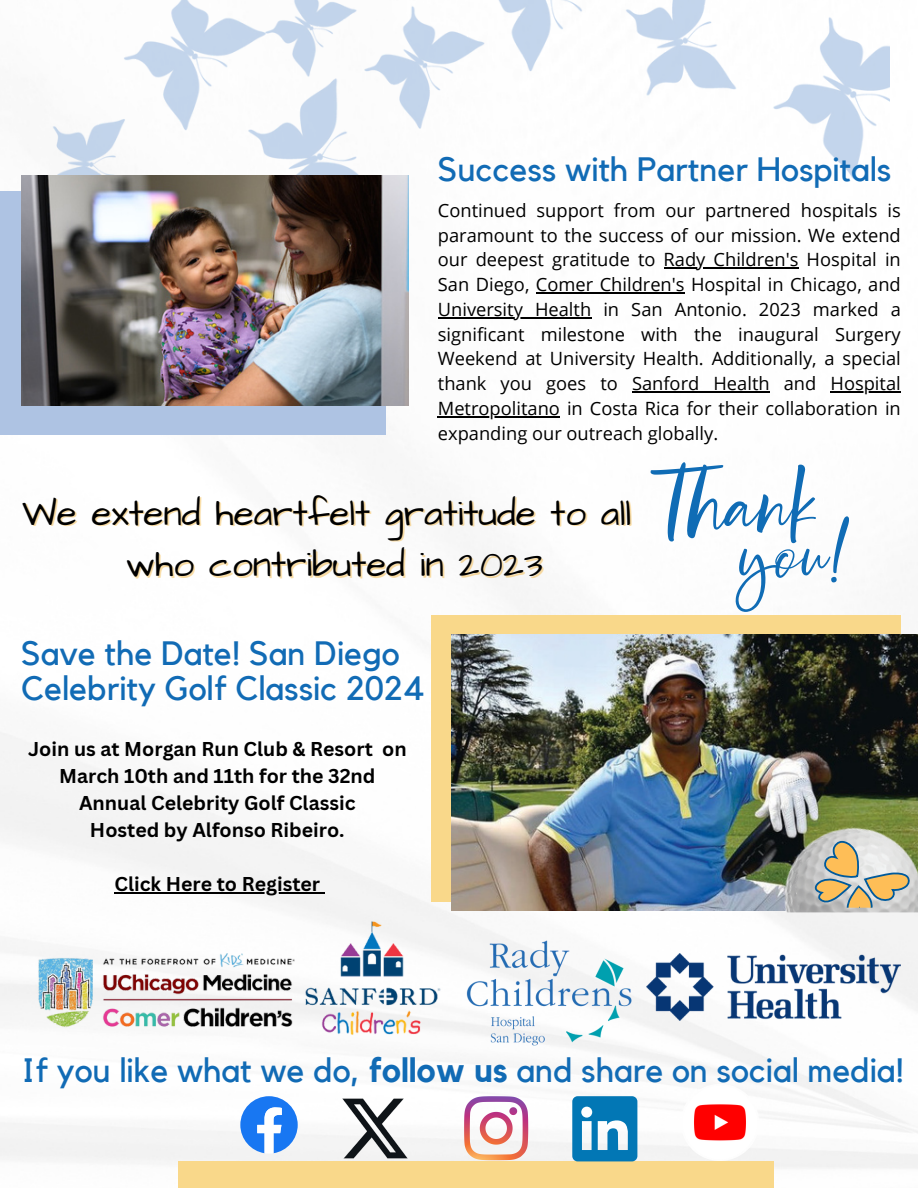
<style>
.page{position:relative;width:918px;height:1188px;background:#fff}
.page>*{position:absolute;margin:0;border:0;box-sizing:border-box;transform-origin:0 0}
.t1{font:36.9px "Architects Daughter";color:#000}
.t2{font:33.75px/34.8px "Kollektif";color:#116bb5}
.t3{font:700 19.5px/27px "Canva Sans";color:#000;text-align:center}
.t4{font:18.3px/24.8px "Open Sans";color:#000;text-align:justify}
.s1{font-weight:700}
</style>
<div class="page">
<img style="left:0;top:267px;width:918px;height:902px">
<img style="left:21px;top:0;width:869px;height:191px">
<div style="left:178px;top:1162px;width:596px;height:26px;background:#f9d88a"></div>
<svg style="left:240px;top:1096px;width:58px;height:58px"></svg>
<svg style="left:464px;top:1096px;width:64px;height:64px"></svg>
<svg style="left:572px;top:1096px;width:65px;height:65px"></svg>
<img style="left:682px;top:1084px;width:76px;height:77px">
<img style="left:646px;top:953px;width:254px;height:68px">
<img style="left:466px;top:940px;width:165px;height:105px">
<img style="left:294px;top:912px;width:158px;height:133px">
<img style="left:38px;top:953px;width:256px;height:78px">
<div style="left:0;top:191px;width:386px;height:243px;background:#aec3e3"></div>
<img style="left:22px;top:176px;width:387px;height:229px">
<div style="left:432px;top:615px;width:469px;height:287px;background:#f9d88a"></div>
<img style="left:451px;top:635px;width:467px;height:275px">
<img style="left:763px;top:806px;width:155px;height:106px">
<svg style="left:814px;top:840px;width:97px;height:68px;background:#cbc1a5"></svg>
<svg style="left:651px;top:462px;width:198px;height:150px"></svg>
<img style="left:318px;top:1096px;width:114px;height:64px">
<hr style="left:664px;top:268px;width:135px;height:1px;background:#000">
<hr style="left:536px;top:292px;width:149px;height:1px;background:#000">
<hr style="left:438px;top:317px;width:153px;height:1px;background:#000">
<hr style="left:632px;top:391px;width:138px;height:1px;background:#000">
<hr style="left:831px;top:391px;width:70px;height:1px;background:#000">
<hr style="left:438px;top:416px;width:122px;height:1px;background:#000">
<hr style="left:114px;top:893px;width:206px;height:1px;background:#000">
<p class="t2" style="left:438px;top:153px;width:455px">Success with Partner Hospitals</p>
<p class="t4" style="left:438px;top:197px;width:464px">Continued support from our partnered hospitals is paramount to the success of our mission. We extend our deepest gratitude to Rady Children's Hospital in San Diego, Comer Children's Hospital in Chicago, and University Health in San Antonio. 2023 marked a significant milestone with the inaugural Surgery Weekend at University Health. Additionally, a special thank you goes to Sanford Health and Hospital Metropolitano in Costa Rica for their collaboration in expanding our outreach globally.</p>
<p class="t1" style="left:22px;top:488px;width:611px">We extend heartfelt gratitude to all</p>
<p class="t1" style="left:125px;top:540px;width:419px">who contributed in 2023</p>
<p class="t2" style="left:21px;top:637px;width:405px">Save the Date! San Diego<br>Celebrity Golf Classic 2024</p>
<p class="t3" style="left:28px;top:735px;width:380px">Join us at Morgan Run Club &amp; Resort on<br>March 10th and 11th for the 32nd<br>Annual Celebrity Golf Classic</p>
<p class="t3" style="left:90px;top:816px;width:256px">Hosted by Alfonso Ribeiro.</p>
<p class="t3" style="left:114px;top:870px;width:207px">Click Here to Register</p>
<p class="t2" style="left:22px;top:1054px;width:884px">If you like what we do, <span class="s1">follow us</span> and share on social media!</p>
</div>
